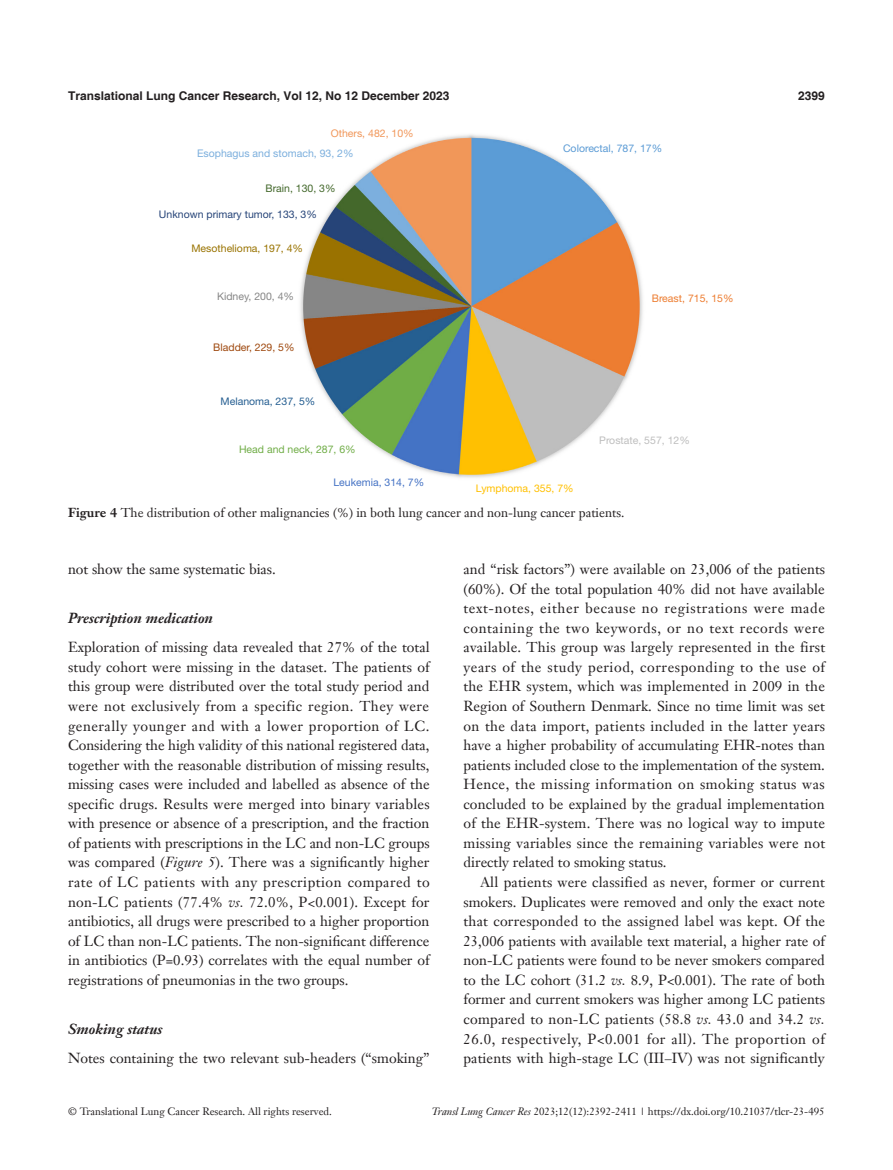
<style>
.page{position:relative;width:893px;height:1170px;background:#fff}
.page>*{position:absolute;margin:0;border:0;box-sizing:border-box;transform-origin:0 0}
.t1{font:14.25px/19.5px "Janson Text LT";color:#231f20;text-align:justify}
.t2{font:italic 700 14.25px "Janson Text LT";color:#231f20}
.t3{font:12.75px "Janson Text LT";color:#231f20}
.t4{font:700 12px "Helvetica";color:#231f20}
.t5{font:10.5px "Janson Text LT";color:#231f20}
.t6{font:10.5px "Helvetica Neue LT Pro";color:#264478}
.t7{font:10.5px "Helvetica Neue LT Pro";color:#7cafdd}
.t8{font:10.5px "Helvetica Neue LT Pro";color:#997300}
.t9{font:10.5px "Helvetica Neue LT Pro";color:#70ad47}
.t10{font:10.5px "Helvetica Neue LT Pro";color:#5b9bd5}
.t11{font:10.5px "Helvetica Neue LT Pro";color:#bebebe}
.t12{font:10.5px "Helvetica Neue LT Pro";color:#255e91}
.t13{font:10.5px "Helvetica Neue LT Pro";color:#4472c4}
.t14{font:10.5px "Helvetica Neue LT Pro";color:#ffc000}
.t15{font:10.5px "Helvetica Neue LT Pro";color:#f1975a}
.t16{font:10.5px "Helvetica Neue LT Pro";color:#9e480e}
.t17{font:10.5px "Helvetica Neue LT Pro";color:#ed7d31}
.t18{font:10.5px "Helvetica Neue LT Pro";color:#868686}
.t19{font:10.5px "Helvetica Neue LT Pro";color:#43682b}
.s1{font-weight:700}
.s2{font-style:italic}
</style>
<div class="page">
<img style="left:300px;top:134px;width:343px;height:344px">
<p class="t4" style="left:68px;top:88px;width:383px">Translational Lung Cancer Research, Vol 12, No 12 December 2023</p>
<p class="t4" style="left:798px;top:88px;width:28px">2399</p>
<p class="t15" style="left:331px;top:126px;width:84px">Others, 482, 10%</p>
<p class="t7" style="left:197px;top:147px;width:158px">Esophagus and stomach, 93, 2%</p>
<p class="t19" style="left:266px;top:181px;width:72px">Brain, 130, 3%</p>
<p class="t6" style="left:159px;top:208px;width:159px">Unknown primary tumor, 133, 3%</p>
<p class="t8" style="left:191px;top:242px;width:113px">Mesothelioma, 197, 4%</p>
<p class="t18" style="left:217px;top:290px;width:79px">Kidney, 200, 4%</p>
<p class="t16" style="left:213px;top:341px;width:83px">Bladder, 229, 5%</p>
<p class="t12" style="left:221px;top:395px;width:96px">Melanoma, 237, 5%</p>
<p class="t9" style="left:239px;top:443px;width:118px">Head and neck, 287, 6%</p>
<p class="t13" style="left:333px;top:476px;width:92px">Leukemia, 314, 7%</p>
<p class="t10" style="left:563px;top:141px;width:101px">Colorectal, 787, 17%</p>
<p class="t17" style="left:652px;top:292px;width:83px">Breast, 715, 15%</p>
<p class="t14" style="left:476px;top:481px;width:99px">Lymphoma, 355, 7%</p>
<p class="t11" style="left:599px;top:433px;width:92px">Prostate, 557, 12%</p>
<p class="t3" style="left:68px;top:505px;width:558px"><span class="s1">Figure 4</span> The distribution of other malignancies (%) in both lung cancer and non-lung cancer patients.</p>
<p class="t1" style="left:68px;top:559px;width:209px">not show the same systematic bias.</p>
<p class="t2" style="left:68px;top:608px;width:147px">Prescription medication</p>
<p class="t1" style="left:68px;top:637px;width:363px">Exploration of missing data revealed that 27% of the total study cohort were missing in the dataset. The patients of this group were distributed over the total study period and were not exclusively from a specific region. They were generally younger and with a lower proportion of LC.<br>Considering the high validity of this national registered data, together with the reasonable distribution of missing results, missing cases were included and labelled as absence of the specific drugs. Results were merged into binary variables with presence or absence of a prescription, and the fraction of patients with prescriptions in the LC and non-LC groups was compared (<span class="s2">Figure 5</span>). There was a significantly higher rate of LC patients with any prescription compared to non-LC patients (77.4% <span class="s2">vs.</span> 72.0%, P&lt;0.001). Except for antibiotics, all drugs were prescribed to a higher proportion of LC than non-LC patients. The non-significant difference in antibiotics (P=0.93) correlates with the equal number of registrations of pneumonias in the two groups.</p>
<p class="t2" style="left:68px;top:1019px;width:96px">Smoking status</p>
<p class="t1" style="left:68px;top:1048px;width:363px">Notes containing the two relevant sub-headers (“smoking”</p>
<p class="t1" style="left:463px;top:559px;width:363px">and “risk factors”) were available on 23,006 of the patients (60%). Of the total population 40% did not have available text-notes, either because no registrations were made containing the two keywords, or no text records were available. This group was largely represented in the first years of the study period, corresponding to the use of the EHR system, which was implemented in 2009 in the Region of Southern Denmark. Since no time limit was set on the data import, patients included in the latter years have a higher probability of accumulating EHR-notes than patients included close to the implementation of the system.<br>Hence, the missing information on smoking status was concluded to be explained by the gradual implementation of the EHR-system. There was no logical way to impute missing variables since the remaining variables were not directly related to smoking status.</p>
<p class="t1" style="left:463px;top:872px;width:363px;text-indent:17px">All patients were classified as never, former or current smokers. Duplicates were removed and only the exact note that corresponded to the assigned label was kept. Of the 23,006 patients with available text material, a higher rate of non-LC patients were found to be never smokers compared to the LC cohort (31.2 <span class="s2">vs.</span> 8.9, P&lt;0.001). The rate of both former and current smokers was higher among LC patients compared to non-LC patients (58.8 <span class="s2">vs.</span> 43.0 and 34.2 <span class="s2">vs.<br></span>26.0, respectively, P&lt;0.001 for all). The proportion of patients with high-stage LC (III–IV) was not significantly</p>
<p class="t5" style="left:68px;top:1104px;width:265px">© Translational Lung Cancer Research. All rights reserved.</p>
<p class="t5" style="left:432px;top:1104px;width:394px"><span class="s2">Transl Lung Cancer Res</span> 2023;12(12):2392-2411 | https://dx.doi.org/10.21037/tlcr-23-495</p>
</div>
